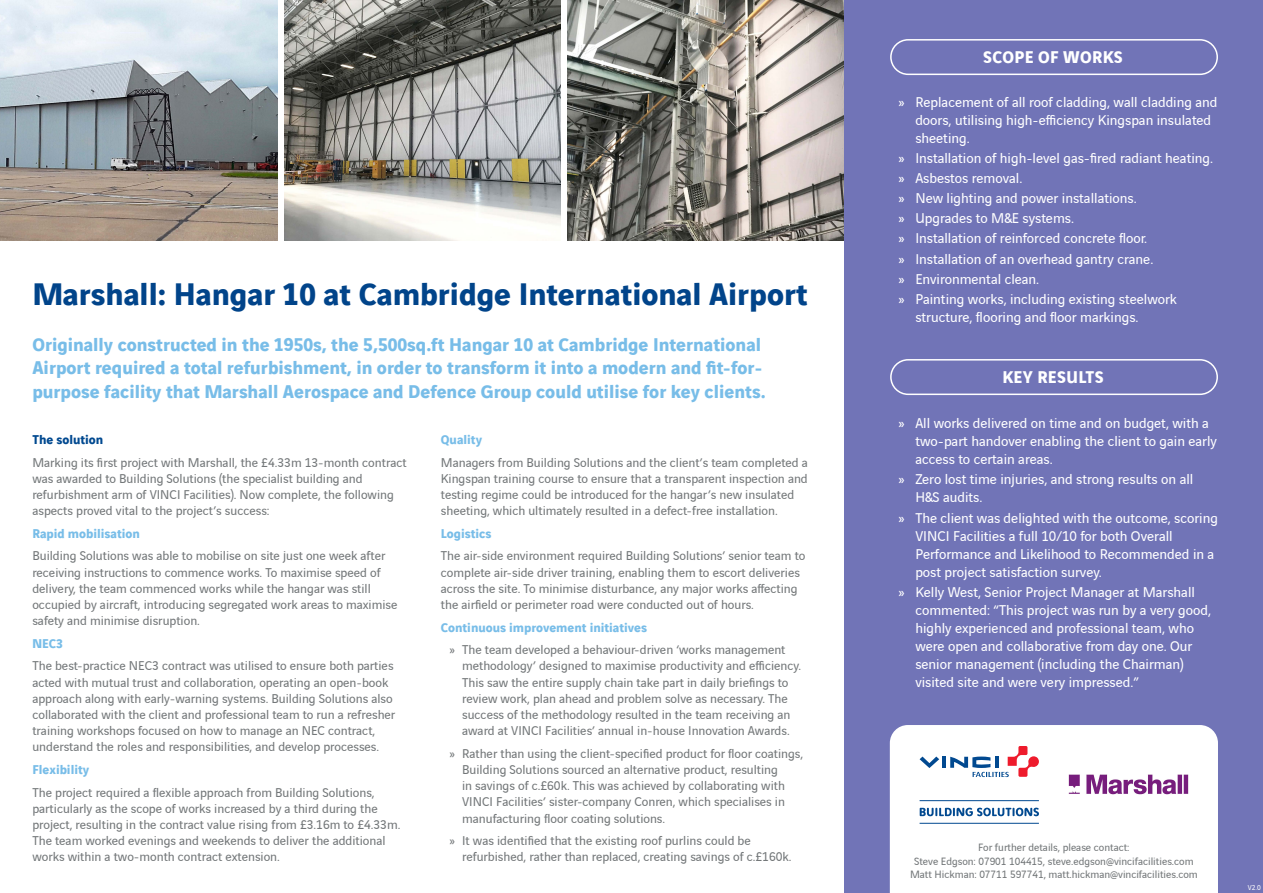
<style>
.page{position:relative;width:1263px;height:893px;background:#fff}
.page>*{position:absolute;margin:0;border:0;box-sizing:border-box;transform-origin:0 0}
.t1{font:700 33px "Vinci Sans";color:#01448a}
.t2{font:700 19.5px/23.4px "Vinci Sans";color:#78bde8}
.t3{font:700 18px "Vinci Sans";letter-spacing:.02em;color:#fff}
.t4{font:15px/18px "Vinci Sans";color:#fff}
.t5{font:13.5px/16.2px "Vinci Sans";color:#737779}
.Heading_light_blue{font:700 13.5px "Vinci Sans";color:#78bde8}
.Heading_dark_blue{font:700 13.5px "Vinci Sans";color:#014990}
.t6{font:11.25px "Vinci Sans";color:#737779}
.t7{font:7.5px "Vinci Sans";color:#fff}
</style>
<div class="page">
<img style="left:567px;top:0;width:278px;height:240px">
<img style="left:284px;top:0;width:277px;height:240px">
<img style="left:0;top:0;width:278px;height:240px">
<div style="left:845px;top:0;width:418px;height:893px;background:#7174b7"></div>
<div style="left:890px;top:725px;width:328px;height:168px;background:#fff"></div>
<div style="left:890px;top:359px;width:328px;height:36px;border:2px solid #fff;border-radius:17px"></div>
<div style="left:890px;top:39px;width:328px;height:36px;border:2px solid #fff;border-radius:17px"></div>
<hr style="left:942px;top:757px;width:4px;height:11px;background:#014990">
<svg style="left:919px;top:756px;width:20px;height:12px"></svg>
<svg style="left:950px;top:746px;width:89px;height:31px;background:#d9c8d4"></svg>
<hr style="left:919px;top:800px;width:120px;height:1px;background:#014990">
<hr style="left:919px;top:823px;width:120px;height:1px;background:#014990">
<svg style="left:920px;top:808px;width:119px;height:8px"></svg>
<img style="left:1069px;top:775px;width:119px;height:20px">
<p class="t1" style="left:33px;top:268px;width:777px">Marshall: Hangar 10 at Cambridge International Airport</p>
<p class="t2" style="left:32px;top:331px;width:735px">Originally constructed in the 1950s, the 5,500sq.ft Hangar 10 at Cambridge International<br>Airport required a total refurbishment, in order to transform it into a modern and fit-for&shy;purpose facility that Marshall Aerospace and Defence Group could utilise for key clients.</p>
<p class="Heading_dark_blue" style="left:32px;top:429px;width:72px">The solution</p>
<p class="t5" style="left:32px;top:453px;width:376px">Marking its first project with Marshall, the £4.33m 13-month contract was awarded to Building Solutions (the specialist building and refurbishment arm of VINCI Facilities). Now complete, the following aspects proved vital to the project’s success:</p>
<p class="Heading_light_blue" style="left:32px;top:523px;width:109px">Rapid mobilisation</p>
<p class="t5" style="left:32px;top:547px;width:367px">Building Solutions was able to mobilise on site just one week after receiving instructions to commence works. To maximise speed of delivery, the team commenced works while the hangar was still occupied by aircraft, introducing segregated work areas to maximise safety and minimise disruption.</p>
<p class="Heading_light_blue" style="left:32px;top:633px;width:32px">NEC3</p>
<p class="t5" style="left:32px;top:657px;width:364px">The best-practice NEC3 contract was utilised to ensure both parties acted with mutual trust and collaboration, operating an open-book approach along with early-warning systems. Building Solutions also collaborated with the client and professional team to run a refresher training workshops focused on how to manage an NEC contract, understand the roles and responsibilities, and develop processes.</p>
<p class="Heading_light_blue" style="left:32px;top:759px;width:58px">Flexibility</p>
<p class="t5" style="left:32px;top:783px;width:369px">The project required a flexible approach from Building Solutions, particularly as the scope of works increased by a third during the project, resulting in the contract value rising from £3.16m to £4.33m.<br>The team worked evenings and weekends to deliver the additional works within a two-month contract extension.</p>
<p class="Heading_light_blue" style="left:441px;top:429px;width:43px">Quality</p>
<p class="t5" style="left:441px;top:453px;width:368px">Managers from Building Solutions and the client’s team completed a Kingspan training course to ensure that a transparent inspection and testing regime could be introduced for the hangar’s new insulated sheeting, which ultimately resulted in a defect-free installation.</p>
<p class="Heading_light_blue" style="left:441px;top:523px;width:52px">Logistics</p>
<p class="t5" style="left:441px;top:547px;width:366px">The air-side environment required Building Solutions’ senior team to complete air-side driver training, enabling them to escort deliveries across the site. To minimise disturbance, any major works affecting the airfield or perimeter road were conducted out of hours.</p>
<p class="Heading_light_blue" style="left:441px;top:616px;width:208px">Continuous improvement initiatives</p>
<p class="t5" style="left:462px;top:640px;width:340px;text-indent:-13px">» The team developed a behaviour-driven ‘works management methodology’ designed to maximise productivity and efficiency.<br>This saw the entire supply chain take part in daily briefings to review work, plan ahead and problem solve as necessary. The success of the methodology resulted in the team receiving an award at VINCI Facilities’ annual in-house Innovation Awards.</p>
<p class="t5" style="left:462px;top:744px;width:343px;text-indent:-13px">» Rather than using the client-specified product for floor coatings, Building Solutions sourced an alternative product, resulting<br>in savings of c.£60k. This was achieved by collaborating with VINCI Facilities’ sister-company Conren, which specialises in manufacturing floor coating solutions.</p>
<p class="t5" style="left:462px;top:831px;width:331px;text-indent:-13px">» It was identified that the existing roof purlins could be refurbished, rather than replaced, creating savings of c.£160k.</p>
<p class="t3" style="left:983px;top:43px;width:141px">SCOPE OF WORKS</p>
<p class="t4" style="left:915px;top:92px;width:304px;text-indent:-17px">» Replacement of all roof cladding, wall cladding and doors, utilising high-efficiency Kingspan insulated sheeting.</p>
<p class="t4" style="left:898px;top:148px;width:316px">» Installation of high-level gas-fired radiant heating.</p>
<p class="t4" style="left:898px;top:168px;width:126px">» Asbestos removal.</p>
<p class="t4" style="left:898px;top:188px;width:240px">» New lighting and power installations.</p>
<p class="t4" style="left:898px;top:208px;width:177px">» Upgrades to M&amp;E systems.</p>
<p class="t4" style="left:898px;top:228px;width:250px">» Installation of reinforced concrete floor.</p>
<p class="t4" style="left:898px;top:248px;width:256px">» Installation of an overhead gantry crane.</p>
<p class="t4" style="left:898px;top:268px;width:142px">» Environmental clean.</p>
<p class="t4" style="left:915px;top:289px;width:263px;text-indent:-17px">» Painting works, including existing steelwork structure, flooring and floor markings.</p>
<p class="t3" style="left:1002px;top:363px;width:103px">KEY RESULTS</p>
<p class="t4" style="left:915px;top:413px;width:303px;text-indent:-17px">» All works delivered on time and on budget, with a two-part handover enabling the client to gain early access to certain areas.</p>
<p class="t4" style="left:915px;top:469px;width:279px;text-indent:-17px">» Zero lost time injuries, and strong results on all<br>H&amp;S audits.</p>
<p class="t4" style="left:915px;top:507px;width:304px;text-indent:-17px">» The client was delighted with the outcome, scoring VINCI Facilities a full 10/10 for both Overall Performance and Likelihood to Recommended in a post project satisfaction survey.</p>
<p class="t4" style="left:915px;top:581px;width:297px;text-indent:-17px">» Kelly West, Senior Project Manager at Marshall commented: “This project was run by a very good, highly experienced and professional team, who were open and collaborative from day one. Our senior management (including the Chairman) visited site and were very impressed.”</p>
<p class="t6" style="left:978px;top:839px;width:153px">For further details, please contact:</p>
<p class="t6" style="left:914px;top:853px;width:281px">Steve Edgson: 07901 104415, steve.edgson@vincifacilities.com</p>
<p class="t6" style="left:910px;top:866px;width:289px">Matt Hickman: 07711 597741, matt.hickman@vincifacilities.com</p>
<p class="t7" style="left:1248px;top:882px;width:14px">V2.0</p>
</div>
